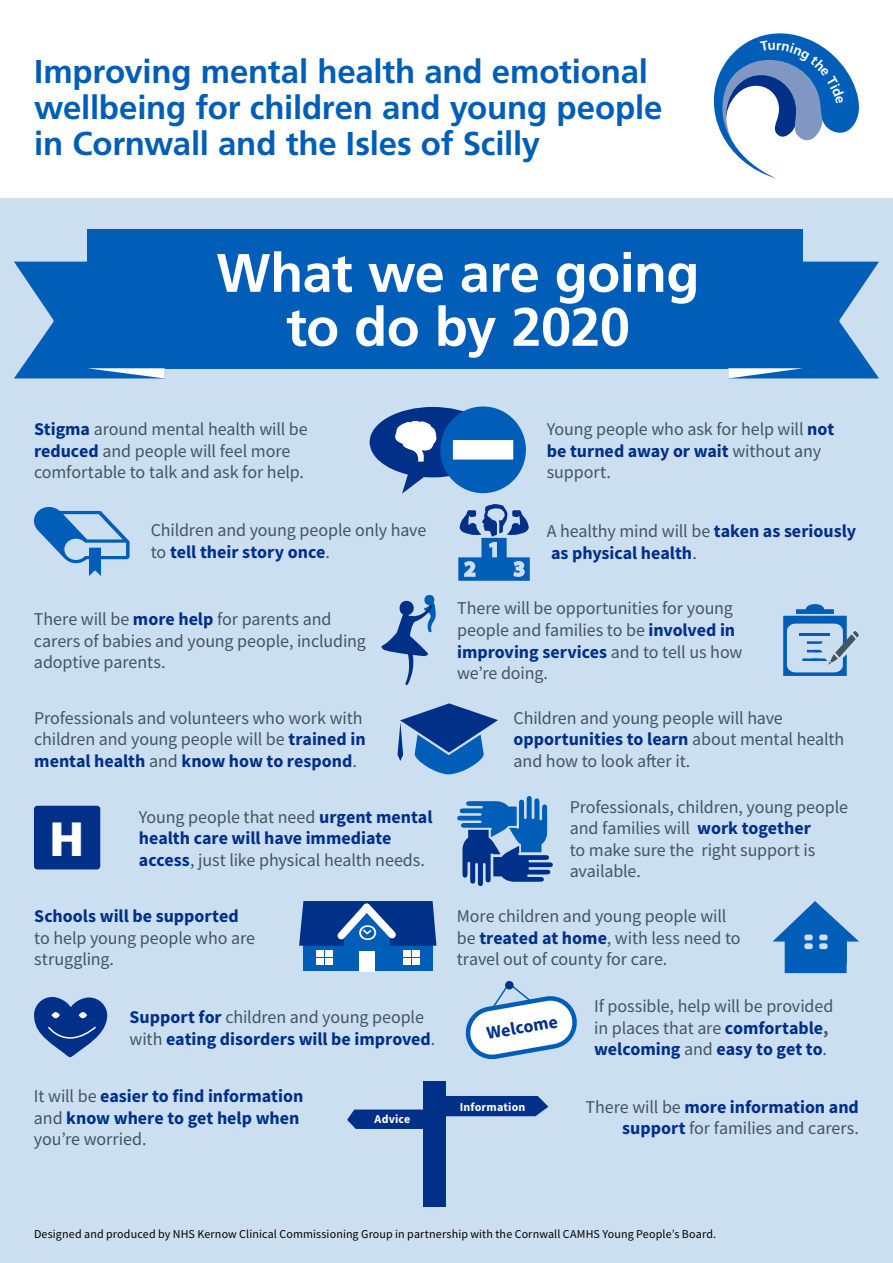
<style>
.page{position:relative;width:893px;height:1263px;background:#fff}
.page>*{position:absolute;margin:0;border:0;box-sizing:border-box;transform-origin:0 0}
.t1{font:700 54px/54px "Frutiger LT Std";letter-spacing:-.01em;color:#fff;text-align:center}
.t2{font:900 48px "Frutiger LT Std";color:#fff}
.t3{font:700 33px/36px "Frutiger LT Std";letter-spacing:-.005em;color:#005eb8}
.t4{font:18px/21.6px "Source Sans Pro";letter-spacing:-.005em;color:#425563}
.t5{font:700 18px/21.6px "Source Sans Pro";color:#003087}
.t6{font:12px "Source Sans Pro";letter-spacing:.01em;color:#000}
.t7{font:700 12px "Source Sans Pro";letter-spacing:.015em;color:#fff}
.s1{font-weight:700;color:#003087}
.s2{font-weight:400;color:#425563}
.s3{font-weight:700}
</style>
<div class="page">
<div style="left:0;top:198px;width:893px;height:1065px;background:#ccdff1"></div>
<div style="left:87px;top:229px;width:716px;height:139px;background:#005eb8"></div>
<svg style="left:14px;top:262px;width:151px;height:116px"></svg>
<svg style="left:728px;top:262px;width:151px;height:116px"></svg>
<div style="left:440px;top:406px;width:86px;height:87px;background:#005eb8;border-radius:50%"></div>
<div style="left:453px;top:440px;width:60px;height:20px;background:#fff"></div>
<svg style="left:370px;top:407px;width:126px;height:87px"></svg>
<svg style="left:34px;top:507px;width:96px;height:69px"></svg>
<svg style="left:458px;top:504px;width:72px;height:77px"></svg>
<svg style="left:381px;top:595px;width:55px;height:90px"></svg>
<svg style="left:783px;top:604px;width:76px;height:72px"></svg>
<svg style="left:397px;top:703px;width:101px;height:71px"></svg>
<div style="left:34px;top:806px;width:66px;height:63px;background:#003087;border-radius:3px"></div>
<svg style="left:457px;top:796px;width:96px;height:90px"></svg>
<div style="left:303px;top:943px;width:45px;height:28px;background:#005eb8"></div>
<div style="left:389px;top:943px;width:44px;height:28px;background:#005eb8"></div>
<div style="left:345px;top:939px;width:45px;height:32px;background:#005eb8"></div>
<svg style="left:299px;top:901px;width:137px;height:56px"></svg>
<div style="left:316px;top:950px;width:8px;height:6px;background:#fff"></div>
<div style="left:325px;top:950px;width:8px;height:6px;background:#fff"></div>
<div style="left:316px;top:958px;width:8px;height:6px;background:#fff"></div>
<div style="left:325px;top:958px;width:8px;height:6px;background:#fff"></div>
<div style="left:403px;top:950px;width:7px;height:6px;background:#fff"></div>
<div style="left:412px;top:950px;width:8px;height:6px;background:#fff"></div>
<div style="left:403px;top:958px;width:7px;height:6px;background:#fff"></div>
<div style="left:412px;top:958px;width:8px;height:6px;background:#fff"></div>
<div style="left:359px;top:952px;width:16px;height:20px;background:#fff"></div>
<svg style="left:772px;top:901px;width:87px;height:72px"></svg>
<svg style="left:34px;top:997px;width:73px;height:61px"></svg>
<svg style="left:51px;top:1012px;width:9px;height:6px"></svg>
<div style="left:79px;top:1012px;width:8px;height:6px;background:#fff;border-radius:50%"></div>
<svg style="left:466px;top:982px;width:110px;height:77px"></svg>
<div style="left:424px;top:1081px;width:22px;height:125px;background:#003087"></div>
<svg style="left:347px;top:1096px;width:201px;height:33px"></svg>
<svg style="left:713px;top:33px;width:146px;height:145px"></svg>
<h1 class="t3" style="left:34px;top:53px;width:630px">Improving mental health and emotional wellbeing for children and young people in Cornwall and the Isles of Scilly</h1>
<h2 class="t1" style="left:216px;top:246px;width:484px">What we are going to do by 2020</h2>
<p class="t4" style="left:34px;top:418px;width:275px"><span class="s1">Stigma</span> around mental health will be <span class="s1">reduced</span> and people will feel more comfortable to talk and ask for help.</p>
<p class="t4" style="left:547px;top:418px;width:289px">Young people who ask for help will <span class="s1">not be turned away or wait</span> without any support.</p>
<p class="t4" style="left:151px;top:519px;width:277px">Children and young people only have to <span class="s1">tell their story once</span>.</p>
<p class="t5" style="left:547px;top:520px;width:311px"><span class="s2">A healthy mind will be</span> taken as seriously as physical health<span class="s2">.</span></p>
<p class="t4" style="left:34px;top:608px;width:333px">There will be <span class="s1">more help</span> for parents and carers of babies and young people, including adoptive parents.</p>
<p class="t4" style="left:457px;top:597px;width:287px">There will be opportunities for young people and families to be <span class="s1">involved in improving services</span> and to tell us how we’re doing.</p>
<p class="t4" style="left:34px;top:707px;width:333px">Professionals and volunteers who work with children and young people will be <span class="s1">trained in mental health</span> and <span class="s1">know how to respond</span>.</p>
<p class="t4" style="left:514px;top:707px;width:332px">Children and young people will have <span class="s1">opportunities to learn</span> about mental health and how to look after it.</p>
<p class="t4" style="left:139px;top:806px;width:295px">Young people that need <span class="s1">urgent mental health care will have immediate access</span>, just like physical health needs.</p>
<p class="t4" style="left:570px;top:796px;width:280px">Professionals, children, young people and families will <span class="s1">work together<br></span>to make sure the right support is available.</p>
<p class="t4" style="left:34px;top:905px;width:222px"><span class="s1">Schools will be supported </span>to help young people who are struggling.</p>
<p class="t4" style="left:457px;top:905px;width:285px">More children and young people will be <span class="s1">treated at home</span>, with less need to travel out of county for care.</p>
<p class="t2" style="left:50px;top:810px;width:36px">H</p>
<p class="t5" style="left:130px;top:1006px;width:307px">Support for <span class="s2">children and young people with</span> eating disorders will be improved<span class="s2">.</span></p>
<p class="t5" style="left:485px;top:1023px;width:73px;rotate:-10deg">Welcome</p>
<p class="t4" style="left:594px;top:995px;width:241px">If possible, help will be provided in places that are <span class="s1">comfortable</span><span class="s3">, </span><span class="s1">welcoming</span> and <span class="s1">easy to get to</span>.</p>
<p class="t5" style="left:34px;top:1085px;width:271px"><span class="s2">It will be</span> easier to find information <span class="s2">and</span> know where to get help when <span class="s2">you’re worried.</span></p>
<p class="t7" style="left:375px;top:1111px;width:37px">Advice</p>
<p class="t7" style="left:460px;top:1099px;width:67px">Information</p>
<p class="t4" style="left:586px;top:1096px;width:275px;text-align:right">There will be <span class="s1">more information and support</span> for families and carers.</p>
<p class="t6" style="left:34px;top:1226px;width:684px">Designed and produced by NHS Kernow Clinical Commissioning Group in partnership with the Cornwall CAMHS Young People’s Board.</p>
</div>
